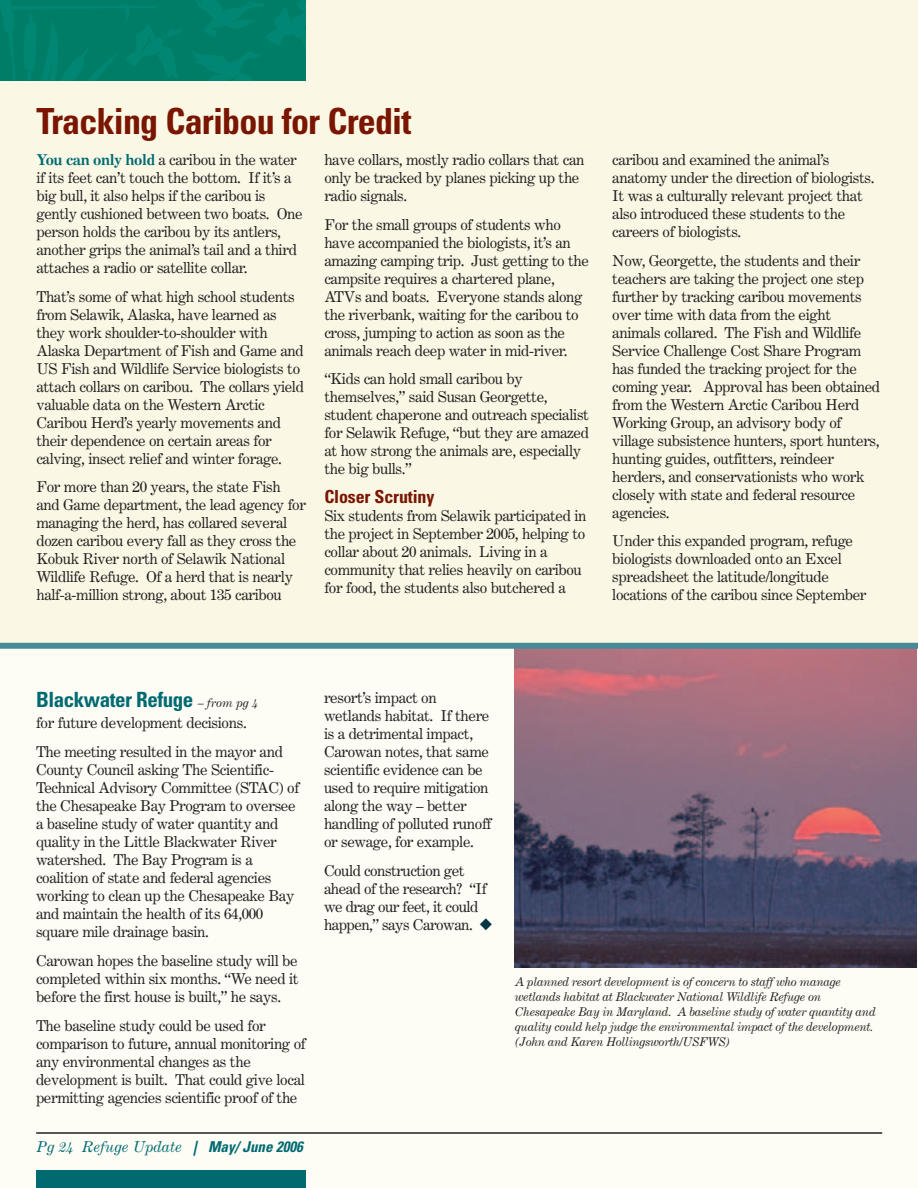
<style>
.page{position:relative;width:918px;height:1188px;background:#fdfcf5}
.page>*{position:absolute;margin:0;border:0;box-sizing:border-box;transform-origin:0 0}
.t1{font:700 condensed 36px "Univers";letter-spacing:-.02em;color:#791500}
.t2{font:700 condensed 21px "Univers";letter-spacing:-.02em;color:#006a71}
.t3{font:700 condensed 18px "Univers";letter-spacing:-.01em;color:#791500}
.t4{font:15px/18px "Century Expanded";letter-spacing:-.025em;color:#231f20}
.t5{font:italic 15px "Century Expanded";color:#006a71}
.t6{font:italic 12px/15px "Century Expanded";letter-spacing:-.025em;color:#231f20}
.s1{font-family:"Century Expanded BT";font-weight:700;color:#006a71}
.s2{font-family:"Century Expanded";font-weight:400;font-style:italic;font-stretch:normal;font-size:12px;color:#231f20}
.s3{font-family:"Univers";font-weight:700;font-stretch:condensed}
.s4{color:#003644}
</style>
<div class="page">
<div style="left:0;top:0;width:918px;height:645px;background:#faf8e5"></div>
<hr style="left:36px;top:1132px;width:846px;height:2px;background:#231f20">
<div style="left:36px;top:1170px;width:270px;height:18px;background:#006a71"></div>
<img style="left:0;top:0;width:306px;height:81px">
<img style="left:515px;top:649px;width:402px;height:319px">
<div style="left:0;top:643px;width:918px;height:6px;background:#488998"></div>
<h1 class="t1" style="left:37px;top:108px;width:376px">Tracking Caribou for Credit</h1>
<p class="t4" style="left:36px;top:152px;width:268px"><span class="s1">You can only hold</span> a caribou in the water if its feet can’t touch the bottom. If it’s a big bull, it also helps if the caribou is gently cushioned between two boats. One person holds the caribou by its antlers, another grips the animal’s tail and a third attaches a radio or satellite collar.</p>
<p class="t4" style="left:36px;top:289px;width:269px">That’s some of what high school students from Selawik, Alaska, have learned as they work shoulder-to-shoulder with Alaska Department of Fish and Game and US Fish and Wildlife Service biologists to attach collars on caribou. The collars yield valuable data on the Western Arctic Caribou Herd’s yearly movements and their dependence on certain areas for calving, insect relief and winter forage.</p>
<p class="t4" style="left:36px;top:479px;width:271px">For more than 20 years, the state Fish and Game department, the lead agency for managing the herd, has collared several dozen caribou every fall as they cross the Kobuk River north of Selawik National Wildlife Refuge. Of a herd that is nearly half-a-million strong, about 135 caribou</p>
<p class="t4" style="left:324px;top:152px;width:262px">have collars, mostly radio collars that can only be tracked by planes picking up the radio signals.</p>
<p class="t4" style="left:324px;top:217px;width:266px">For the small groups of students who have accompanied the biologists, it’s an amazing camping trip. Just getting to the campsite requires a chartered plane, ATVs and boats. Everyone stands along the riverbank, waiting for the caribou to cross, jumping to action as soon as the animals reach deep water in mid-river.</p>
<p class="t4" style="left:324px;top:371px;width:266px">“Kids can hold small caribou by themselves,” said Susan Georgette, student chaperone and outreach specialist for Selawik Refuge, “but they are amazed at how strong the animals are, especially the big bulls.”</p>
<p class="t3" style="left:324px;top:490px;width:112px">Closer Scrutiny</p>
<p class="t4" style="left:324px;top:508px;width:264px">Six students from Selawik participated in the project in September 2005, helping to collar about 20 animals. Living in a community that relies heavily on caribou for food, the students also butchered a</p>
<p class="t4" style="left:612px;top:152px;width:264px">caribou and examined the animal’s anatomy under the direction of biologists.<br>It was a culturally relevant project that also introduced these students to the careers of biologists.</p>
<p class="t4" style="left:612px;top:253px;width:269px">Now, Georgette, the students and their teachers are taking the project one step further by tracking caribou movements over time with data from the eight animals collared. The Fish and Wildlife Service Challenge Cost Share Program has funded the tracking project for the coming year. Approval has been obtained from the Western Arctic Caribou Herd Working Group, an advisory body of village subsistence hunters, sport hunters, hunting guides, outfitters, reindeer herders, and conservationists who work closely with state and federal resource agencies.</p>
<p class="t4" style="left:612px;top:533px;width:256px">Under this expanded program, refuge biologists downloaded onto an Excel spreadsheet the latitude/longitude locations of the caribou since September</p>
<h2 class="t2" style="left:36px;top:692px;width:224px">Blackwater Refuge <span class="s2">– from pg 4</span></h2>
<p class="t4" style="left:36px;top:710px;width:249px;line-height:28.8px">for future development decisions.<br>The meeting resulted in the mayor and</p>
<p class="t4" style="left:36px;top:762px;width:265px">County Council asking The Scientific-Technical Advisory Committee (STAC) of the Chesapeake Bay Program to oversee a baseline study of water quantity and quality in the Little Blackwater River watershed. The Bay Program is a coalition of state and federal agencies working to clean up the Chesapeake Bay and maintain the health of its 64,000 square mile drainage basin.</p>
<p class="t4" style="left:36px;top:953px;width:264px;text-align:justify">Carowan hopes the baseline study will be completed within six months. “We need it before the first house is built,” he says.</p>
<p class="t4" style="left:36px;top:1018px;width:271px">The baseline study could be used for comparison to future, annual monitoring of any environmental changes as the development is built. That could give local permitting agencies scientific proof of the</p>
<p class="t5" style="left:36px;top:1141px;width:271px">Pg 24 Refuge Update <span class="s3">| May/ June 2006</span></p>
<p class="t4" style="left:324px;top:690px;width:169px">resort’s impact on wetlands habitat. If there is a detrimental impact,<br>Carowan notes, that same scientific evidence can be used to require mitigation along the way – better handling of polluted runoff or sewage, for example.</p>
<p class="t4" style="left:324px;top:863px;width:170px">Could construction get ahead of the research? “If we drag our feet, it could happen,” says Carowan. <span class="s4">◆</span></p>
<p class="t6" style="left:515px;top:975px;width:362px">A planned resort development is of concern to staff who manage wetlands habitat at Blackwater National Wildlife Refuge on Chesapeake Bay in Maryland. A baseline study of water quantity and quality could help judge the environmental impact of the development. (John and Karen Hollingsworth/USFWS)</p>
</div>
